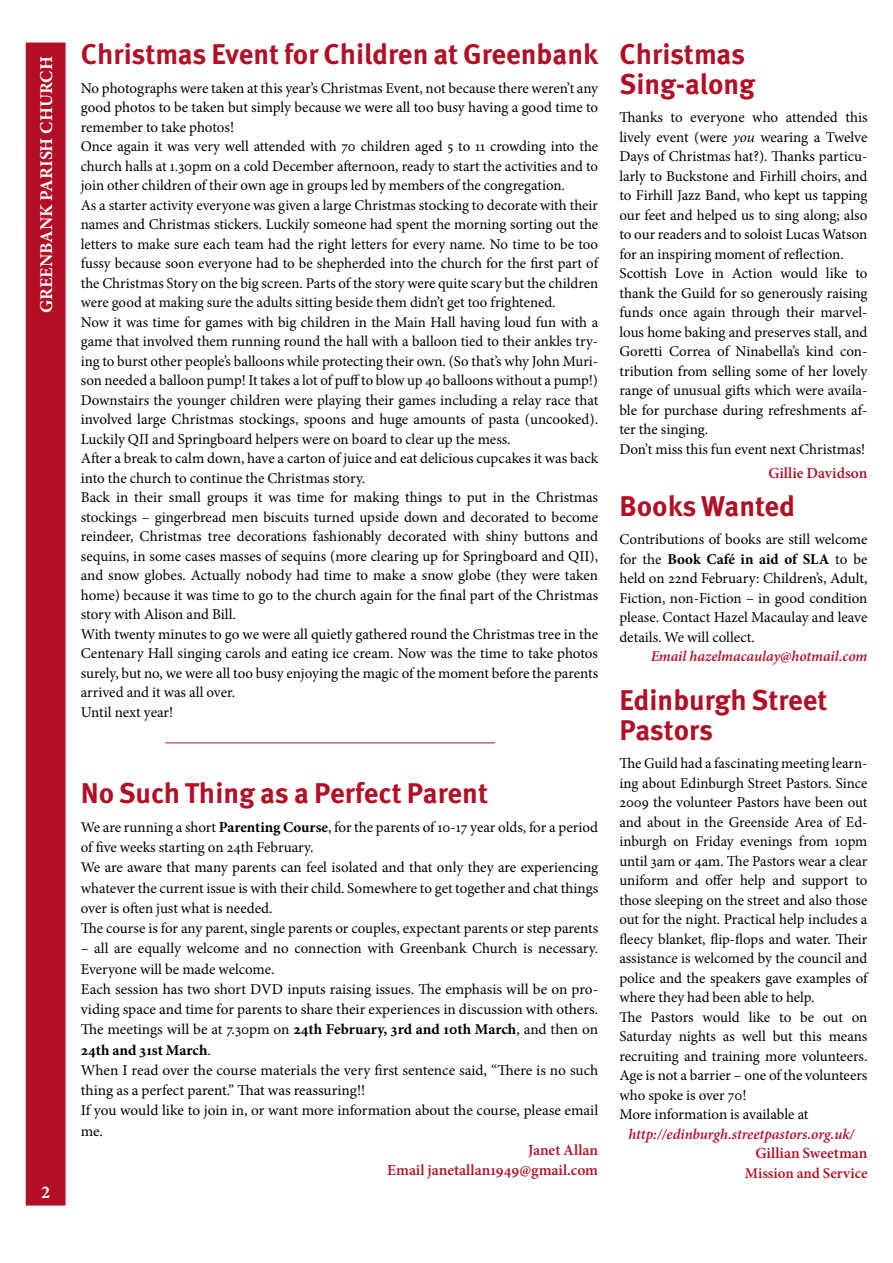
<style>
.page{position:relative;width:893px;height:1263px;background:#fff}
.page>*{position:absolute;margin:0;border:0;box-sizing:border-box;transform-origin:0 0}
.Heading_1{font:700 28.5px/30px "Meta Pro";color:#b20f27}
.t1{font:700 18px "Minion Pro";color:#fff}
.author0{font:600 15.45px/19.5px "Minion Pro";color:#b20f27;text-align:right}
.author{font:600 15.45px "Minion Pro";letter-spacing:.005em;color:#b20f27}
.Body{font:15px/19.5px "Minion Pro";letter-spacing:-.005em;color:#000;text-align:justify}
.Body-2{font:italic 600 15px/19.5px "Minion Pro";letter-spacing:-.005em;color:#b20f27}
.author0-2{font:600 15px "Minion Pro";color:#b20f27}
.s1{font-weight:700}
.s2{font-style:italic}
.s3{font-weight:400;font-style:normal;color:#000}
</style>
<div class="page">
<hr style="left:165px;top:743px;width:330px;height:1px;background:#b20f27">
<div style="left:26px;top:43px;width:40px;height:1162px;background:#b20f27;border:2px solid #b20f27"></div>
<p class="t1" style="left:34px;top:313px;width:258px;rotate:-90deg">GREENBANK PARISH CHURCH</p>
<p class="t1" style="left:41px;top:1180px;width:10px">2</p>
<p class="Heading_1" style="left:81px;top:40px;width:519px">Christmas Event for Children at Greenbank</p>
<p class="Body" style="left:81px;top:78px;width:519px">No photographs were taken at this year’s Christmas Event, not because there weren’t any good photos to be taken but simply because we were all too busy having a good time to remember to take photos!</p>
<p class="Body" style="left:81px;top:137px;width:519px">Once again it was very well attended with 70 children aged 5 to 11 crowding into the church halls at 1.30pm on a cold December afternoon, ready to start the activities and to join other children of their own age in groups led by members of the congregation.</p>
<p class="Body" style="left:81px;top:195px;width:519px">As a starter activity everyone was given a large Christmas stocking to decorate with their names and Christmas stickers. Luckily someone had spent the morning sorting out the letters to make sure each team had the right letters for every name. No time to be too fussy because soon everyone had to be shepherded into the church for the first part of the Christmas Story on the big screen. Parts of the story were quite scary but the children were good at making sure the adults sitting beside them didn’t get too frightened.</p>
<p class="Body" style="left:81px;top:312px;width:519px">Now it was time for games with big children in the Main Hall having loud fun with a game that involved them running round the hall with a balloon tied to their ankles try&shy;ing to burst other people’s balloons while protecting their own. (So that’s why John Muri&shy;son needed a balloon pump! It takes a lot of puff to blow up 40 balloons without a pump!)</p>
<p class="Body" style="left:81px;top:390px;width:519px">Downstairs the younger children were playing their games including a relay race that involved large Christmas stockings, spoons and huge amounts of pasta (uncooked).<br>Luckily QII and Springboard helpers were on board to clear up the mess.</p>
<p class="Body" style="left:81px;top:449px;width:519px">After a break to calm down, have a carton of juice and eat delicious cupcakes it was back into the church to continue the Christmas story.</p>
<p class="Body" style="left:81px;top:488px;width:519px">Back in their small groups it was time for making things to put in the Christmas stockings – gingerbread men biscuits turned upside down and decorated to become reindeer, Christmas tree decorations fashionably decorated with shiny buttons and sequins, in some cases masses of sequins (more clearing up for Springboard and QII), and snow globes. Actually nobody had time to make a snow globe (they were taken home) because it was time to go to the church again for the final part of the Christmas story with Alison and Bill.</p>
<p class="Body" style="left:81px;top:624px;width:519px">With twenty minutes to go we were all quietly gathered round the Christmas tree in the Centenary Hall singing carols and eating ice cream. Now was the time to take photos surely, but no, we were all too busy enjoying the magic of the moment before the parents arrived and it was all over.</p>
<p class="Body" style="left:81px;top:702px;width:94px">Until next year!</p>
<p class="Heading_1" style="left:81px;top:778px;width:409px">No Such Thing as a Perfect Parent</p>
<p class="Body" style="left:81px;top:817px;width:519px;line-height:20.2px">We are running a short <span class="s1">Parenting Course</span>, for the parents of 10-17 year olds, for a period of five weeks starting on 24th February.</p>
<p class="Body" style="left:81px;top:857px;width:519px;line-height:20.2px">We are aware that many parents can feel isolated and that only they are experiencing whatever the current issue is with their child. Somewhere to get together and chat things over is often just what is needed.</p>
<p class="Body" style="left:81px;top:918px;width:519px">The course is for any parent, single parents or couples, expectant parents or step parents</p>
<p class="Body" style="left:81px;top:938px;width:519px;line-height:20.2px">– all are equally welcome and no connection with Greenbank Church is necessary.<br>Everyone will be made welcome.</p>
<p class="Body" style="left:81px;top:979px;width:519px;line-height:20.2px">Each session has two short DVD inputs raising issues. The emphasis will be on pro&shy;viding space and time for parents to share their experiences in discussion with others.<br>The meetings will be at 7.30pm on <span class="s1">24th February, 3rd and 10th March</span>, and then on <span class="s1">24th and 31st March</span>.</p>
<p class="Body" style="left:81px;top:1060px;width:519px;line-height:20.2px">When I read over the course materials the very first sentence said, “There is no such thing as a perfect parent.” That was reassuring!!</p>
<p class="Body" style="left:81px;top:1100px;width:519px;line-height:20.2px">If you would like to join in, or want more information about the course, please email me.</p>
<p class="author0" style="left:387px;top:1140px;width:213px">Janet Allan<br>Email janetallan1949@gmail.com</p>
<p class="Heading_1" style="left:619px;top:40px;width:137px">Christmas<br>Sing-along</p>
<p class="Body" style="left:619px;top:108px;width:250px">Thanks to everyone who attended this lively event (were <span class="s2">you</span> wearing a Twelve Days of Christmas hat?). Thanks particu&shy;larly to Buckstone and Firhill choirs, and to Firhill Jazz Band, who kept us tapping our feet and helped us to sing along; also to our readers and to soloist Lucas Watson for an inspiring moment of reflection.</p>
<p class="Body" style="left:619px;top:264px;width:250px">Scottish Love in Action would like to thank the Guild for so generously raising funds once again through their marvel&shy;lous home baking and preserves stall, and Goretti Correa of Ninabella’s kind con&shy;tribution from selling some of her lovely range of unusual gifts which were availa&shy;ble for purchase during refreshments af&shy;ter the singing.</p>
<p class="Body" style="left:619px;top:439px;width:247px">Don’t miss this fun event next Christmas!</p>
<p class="author" style="left:768px;top:462px;width:101px">Gillie Davidson</p>
<p class="Heading_1" style="left:619px;top:491px;width:177px">Books Wanted</p>
<p class="Body" style="left:619px;top:529px;width:250px">Contributions of books are still welcome for the <span class="s1">Book Café in aid of SLA</span> to be held on 22nd February: Children’s, Adult, Fiction, non-Fiction – in good condition please. Contact Hazel Macaulay and leave details. We will collect.</p>
<p class="Body-2" style="left:651px;top:646px;width:218px">Email hazelmacaulay@hotmail.com</p>
<p class="Heading_1" style="left:619px;top:686px;width:210px">Edinburgh Street<br>Pastors</p>
<p class="Body" style="left:619px;top:754px;width:250px">The Guild had a fascinating meeting learn&shy;ing about Edinburgh Street Pastors. Since 2009 the volunteer Pastors have been out and about in the Greenside Area of Ed&shy;inburgh on Friday evenings from 10pm until 3am or 4am. The Pastors wear a clear uniform and offer help and support to those sleeping on the street and also those out for the night. Practical help includes a fleecy blanket, flip-flops and water. Their assistance is welcomed by the council and police and the speakers gave examples of where they had been able to help.</p>
<p class="Body" style="left:619px;top:1007px;width:250px">The Pastors would like to be out on Saturday nights as well but this means recruiting and training more volunteers.<br>Age is not a barrier – one of the volunteers who spoke is over 70!</p>
<p class="Body-2" style="left:629px;top:1104px;width:227px;text-indent:-9px"><span class="s3">More information is available at </span>http://edinburgh.streetpastors.org.uk/</p>
<p class="author0" style="left:756px;top:1143px;width:113px">Gillian Sweetman</p>
<p class="author0-2" style="left:745px;top:1162px;width:124px">Mission and Service</p>
</div>
